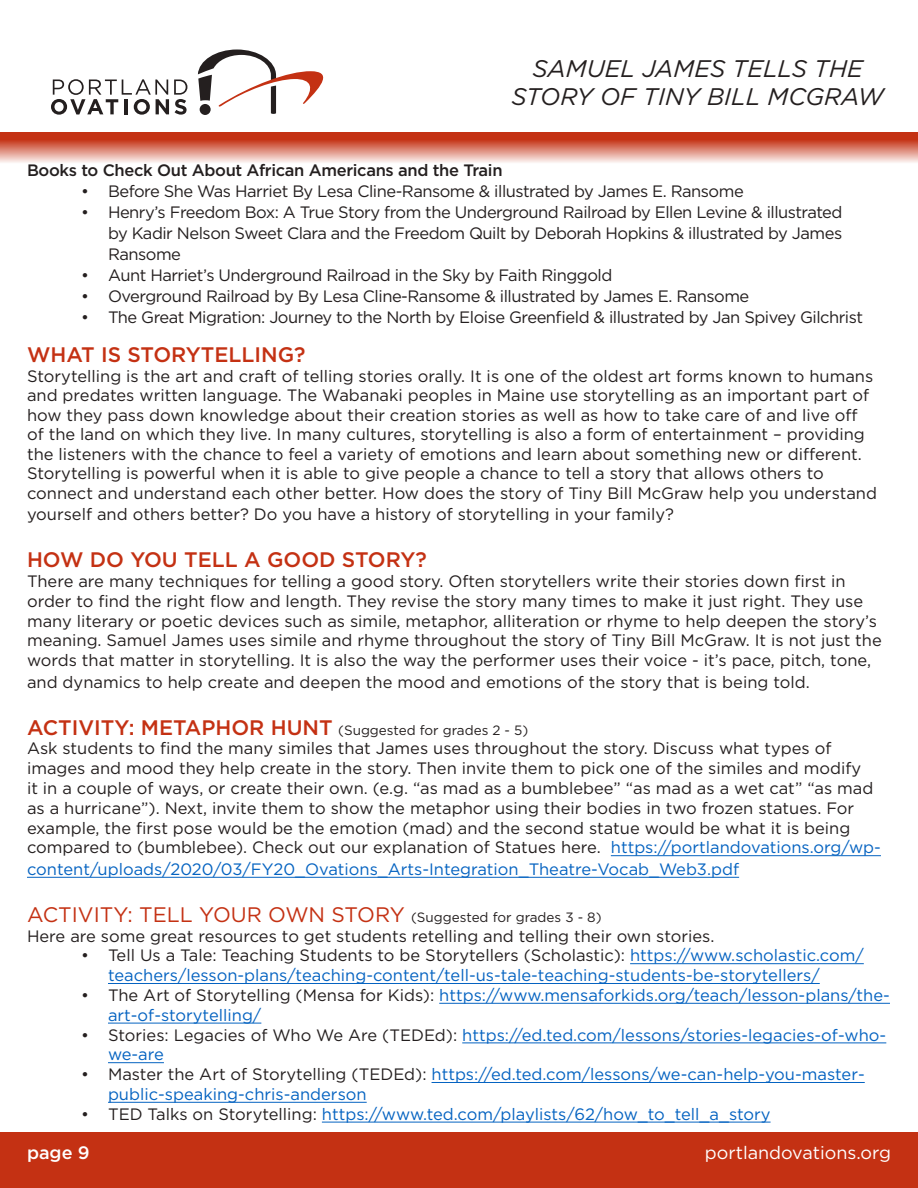
<style>
.page{position:relative;width:918px;height:1188px;background:#fff}
.page>*{position:absolute;margin:0;border:0;box-sizing:border-box;transform-origin:0 0}
.t1{font:italic 24px/28.8px "Gotham";color:#241f1f;text-align:center}
.t2{font:21px "Gotham";color:#c43113}
.t3{font:500 21px "Gotham";color:#c43113}
.t4{font:18px "Gotham";color:#fff}
.t5{font:500 18px "Gotham";color:#fff}
.t6{font:16.5px/19.8px "Gotham";color:#241f1f}
.t7{font:16.5px/19.8px "Gotham";color:#0563c1}
.t8{font:16.5px "Gotham";letter-spacing:-.03em;color:#241f1f}
.t9{font:500 16.5px "Gotham";letter-spacing:-.02em;color:#241f1f}
.t10{font:13.5px "Gotham";color:#241f1f}
.s1{font-weight:500;font-size:21px;color:#c43113}
.s2{color:#0563c1}
.s3{font-size:13.5px;color:#241f1f}
.s4{color:#241f1f}
</style>
<div class="page">
<div style="left:0;top:1132px;width:918px;height:56px;background:#c43113"></div>
<svg style="left:198px;top:50px;width:125px;height:64px"></svg>
<svg style="left:51px;top:79px;width:136px;height:36px"></svg>
<div style="left:0;top:133px;width:918px;height:6px;background:#c43113"></div>
<div style="left:0;top:139px;width:918px;height:24px;background:linear-gradient(to bottom,#c33012,#f9ebe8)"></div>
<hr style="left:611px;top:855px;width:270px;height:1px;background:#0563c1">
<hr style="left:27px;top:877px;width:712px;height:1px;background:#0563c1">
<hr style="left:630px;top:963px;width:234px;height:1px;background:#0563c1">
<hr style="left:108px;top:983px;width:712px;height:1px;background:#0563c1">
<hr style="left:439px;top:1003px;width:451px;height:1px;background:#0563c1">
<hr style="left:108px;top:1023px;width:153px;height:1px;background:#0563c1">
<hr style="left:462px;top:1043px;width:424px;height:1px;background:#0563c1">
<hr style="left:108px;top:1062px;width:56px;height:1px;background:#0563c1">
<hr style="left:432px;top:1082px;width:433px;height:1px;background:#0563c1">
<hr style="left:108px;top:1102px;width:259px;height:1px;background:#0563c1">
<hr style="left:322px;top:1122px;width:449px;height:1px;background:#0563c1">
<h1 class="t1" style="left:512px;top:53px;width:374px">SAMUEL JAMES TELLS THE<br>STORY OF TINY BILL MCGRAW</h1>
<p class="t9" style="left:27px;top:160px;width:477px">Books to Check Out About African Americans and the Train</p>
<p class="t8" style="left:81px;top:181px;width:664px">• Before She Was Harriet By Lesa Cline-Ransome &amp; illustrated by James E. Ransome</p>
<p class="t6" style="left:108px;top:202px;width:736px;line-height:21px;text-align:justify;text-indent:-27px">• Henry’s Freedom Box: A True Story from the Underground Railroad by Ellen Levine &amp; illustrated by Kadir Nelson Sweet Clara and the Freedom Quilt by Deborah Hopkins &amp; illustrated by James Ransome</p>
<p class="t8" style="left:81px;top:265px;width:533px">• Aunt Harriet’s Underground Railroad in the Sky by Faith Ringgold</p>
<p class="t8" style="left:81px;top:286px;width:670px">• Overground Railroad by By Lesa Cline-Ransome &amp; illustrated by James E. Ransome</p>
<p class="t8" style="left:81px;top:307px;width:784px">• The Great Migration: Journey to the North by Eloise Greenfield &amp; illustrated by Jan Spivey Gilchrist</p>
<p class="t3" style="left:27px;top:341px;width:280px">WHAT IS STORYTELLING?</p>
<p class="t6" style="left:27px;top:366px;width:852px">Storytelling is the art and craft of telling stories orally. It is one of the oldest art forms known to humans and predates written language. The Wabanaki peoples in Maine use storytelling as an important part of how they pass down knowledge about their creation stories as well as how to take care of and live off of the land on which they live. In many cultures, storytelling is also a form of entertainment – providing the listeners with the chance to feel a variety of emotions and learn about something new or different.<br>Storytelling is powerful when it is able to give people a chance to tell a story that allows others to connect and understand each other better. How does the story of Tiny Bill McGraw help you understand</p>
<p class="t6" style="left:27px;top:504px;width:649px">yourself and others better? Do you have a history of storytelling in your family?</p>
<p class="t3" style="left:27px;top:546px;width:401px">HOW DO YOU TELL A GOOD STORY?</p>
<p class="t6" style="left:27px;top:571px;width:856px">There are many techniques for telling a good story. Often storytellers write their stories down first in order to find the right flow and length. They revise the story many times to make it just right. They use many literary or poetic devices such as simile, metaphor, alliteration or rhyme to help deepen the story’s meaning. Samuel James uses simile and rhyme throughout the story of Tiny Bill McGraw. It is not just the words that matter in storytelling. It is also the way the performer uses their voice - it’s pace, pitch, tone,</p>
<p class="t6" style="left:27px;top:672px;width:784px">and dynamics to help create and deepen the mood and emotions of the story that is being told.</p>
<p class="t10" style="left:27px;top:721px;width:503px"><span class="s1">ACTIVITY: METAPHOR HUNT</span> (Suggested for grades 2 - 5)</p>
<p class="t6" style="left:27px;top:738px;width:855px">Ask students to find the many similes that James uses throughout the story. Discuss what types of images and mood they help create in the story. Then invite them to pick one of the similes and modify<br>it in a couple of ways, or create their own. (e.g. “as mad as a bumblebee” “as mad as a wet cat” “as mad as a hurricane”). Next, invite them to show the metaphor using their bodies in two frozen statues. For example, the first pose would be the emotion (mad) and the second statue would be what it is being compared to (bumblebee). Check out our explanation of Statues here. <span class="s2">https://portlandovations.org/wp-</span></p>
<p class="t7" style="left:27px;top:859px;width:714px">content/uploads/2020/03/FY20_Ovations_Arts-Integration_Theatre-Vocab_Web3.pdf</p>
<p class="t2" style="left:27px;top:901px;width:576px">ACTIVITY: TELL YOUR OWN STORY <span class="s3">(Suggested for grades 3 - 8)</span></p>
<p class="t6" style="left:27px;top:926px;width:689px">Here are some great resources to get students retelling and telling their own stories.</p>
<p class="t7" style="left:108px;top:945px;width:757px;text-indent:-27px"><span class="s4">• Tell Us a Tale: Teaching Students to be Storytellers (Scholastic):</span> https://www.scholastic.com/ teachers/lesson-plans/teaching-content/tell-us-tale-teaching-students-be-storytellers/</p>
<p class="t7" style="left:108px;top:985px;width:783px;text-indent:-27px"><span class="s4">• The Art of Storytelling (Mensa for Kids):</span> https://www.mensaforkids.org/teach/lesson-plans/the&shy;art-of-storytelling/</p>
<p class="t7" style="left:108px;top:1025px;width:780px;text-indent:-27px"><span class="s4">• Stories: Legacies of Who We Are (TEDEd):</span> https://ed.ted.com/lessons/stories-legacies-of-who&shy;we-are</p>
<p class="t7" style="left:108px;top:1064px;width:758px;text-indent:-27px"><span class="s4">• Master the Art of Storytelling (TEDEd):</span> https://ed.ted.com/lessons/we-can-help-you-master&shy;public-speaking-chris-anderson</p>
<p class="t7" style="left:81px;top:1104px;width:691px"><span class="s4">• TED Talks on Storytelling:</span> https://www.ted.com/playlists/62/how_to_tell_a_story</p>
<p class="t5" style="left:27px;top:1141px;width:64px">page 9</p>
<p class="t4" style="left:705px;top:1141px;width:188px">portlandovations.org</p>
</div>
